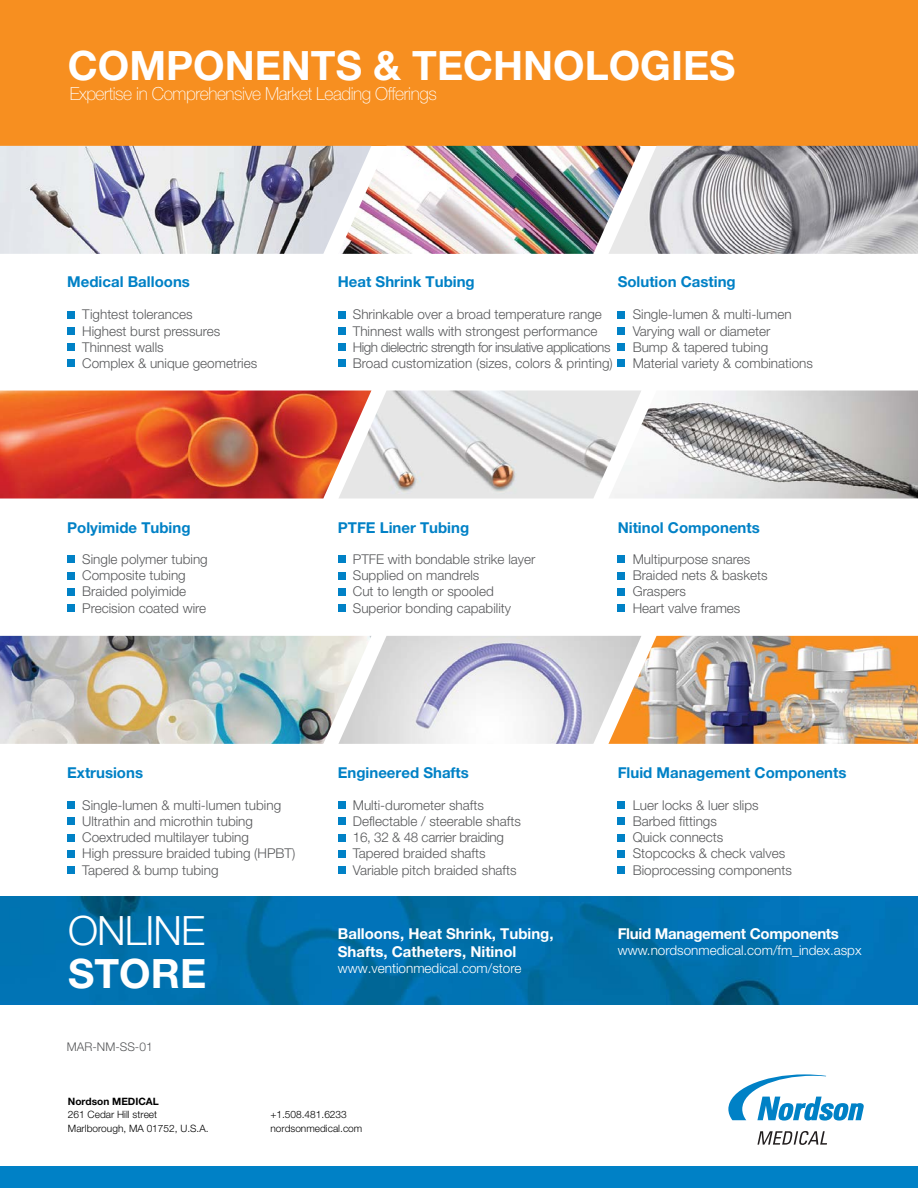
<style>
.page{position:relative;width:918px;height:1188px;background:#fff}
.page>*{position:absolute;margin:0;border:0;box-sizing:border-box;transform-origin:0 0}
.t1{font:700 40.5px "Helvetica Neue LT Std";color:#fff}
.t2{font:300 40.5px "Helvetica Neue LT Std";letter-spacing:-.025em;color:#fff}
.t3{font:100 18px "Helvetica Neue LT Std";letter-spacing:-.025em;color:#fff}
.t4{font:700 15px "Helvetica Neue LT Std";color:#0081c6}
.t5{font:700 15px/18px "Helvetica Neue LT Std";color:#fff}
.t6{font:700 15px "Helvetica Neue LT Std";letter-spacing:-.02em;color:#fff}
.t7{font:300 13.5px/16.2px "Helvetica Neue LT Std";color:#58595b}
.t8{font:300 13.5px "Helvetica Neue LT Std";color:#fff}
.t9{font:300 12px "Helvetica Neue LT Std";color:#58595b}
.t10{font:300 10.2px/13.5px "Helvetica Neue LT Std";color:#010101}
.t11{font:700 10.2px "Helvetica Neue LT Std";color:#010101}
</style>
<div class="page">
<img style="left:0;top:897px;width:918px;height:108px">
<div style="left:0;top:0;width:918px;height:146px;background:#f78f20"></div>
<div style="left:618px;top:344px;width:7px;height:7px;background:#0081c6"></div>
<div style="left:618px;top:360px;width:7px;height:7px;background:#0081c6"></div>
<div style="left:618px;top:327px;width:7px;height:8px;background:#0081c6"></div>
<div style="left:618px;top:311px;width:7px;height:8px;background:#0081c6"></div>
<div style="left:618px;top:834px;width:7px;height:7px;background:#0081c6"></div>
<div style="left:618px;top:866px;width:7px;height:8px;background:#0081c6"></div>
<div style="left:618px;top:850px;width:7px;height:8px;background:#0081c6"></div>
<div style="left:618px;top:818px;width:7px;height:7px;background:#0081c6"></div>
<div style="left:618px;top:802px;width:7px;height:7px;background:#0081c6"></div>
<div style="left:338px;top:834px;width:7px;height:7px;background:#0081c6"></div>
<div style="left:338px;top:866px;width:7px;height:8px;background:#0081c6"></div>
<div style="left:338px;top:850px;width:7px;height:8px;background:#0081c6"></div>
<div style="left:338px;top:818px;width:7px;height:7px;background:#0081c6"></div>
<div style="left:338px;top:802px;width:7px;height:7px;background:#0081c6"></div>
<div style="left:618px;top:588px;width:7px;height:7px;background:#0081c6"></div>
<div style="left:618px;top:604px;width:7px;height:8px;background:#0081c6"></div>
<div style="left:618px;top:572px;width:7px;height:7px;background:#0081c6"></div>
<div style="left:618px;top:556px;width:7px;height:7px;background:#0081c6"></div>
<div style="left:338px;top:344px;width:7px;height:7px;background:#0081c6"></div>
<div style="left:338px;top:360px;width:7px;height:7px;background:#0081c6"></div>
<div style="left:338px;top:327px;width:7px;height:8px;background:#0081c6"></div>
<div style="left:338px;top:311px;width:7px;height:8px;background:#0081c6"></div>
<div style="left:67px;top:344px;width:8px;height:7px;background:#0081c6"></div>
<div style="left:67px;top:360px;width:8px;height:7px;background:#0081c6"></div>
<div style="left:67px;top:327px;width:8px;height:8px;background:#0081c6"></div>
<div style="left:67px;top:311px;width:8px;height:8px;background:#0081c6"></div>
<div style="left:67px;top:834px;width:8px;height:7px;background:#0081c6"></div>
<div style="left:67px;top:866px;width:8px;height:8px;background:#0081c6"></div>
<div style="left:67px;top:850px;width:8px;height:8px;background:#0081c6"></div>
<div style="left:67px;top:818px;width:8px;height:7px;background:#0081c6"></div>
<div style="left:67px;top:802px;width:8px;height:7px;background:#0081c6"></div>
<div style="left:338px;top:588px;width:7px;height:7px;background:#0081c6"></div>
<div style="left:338px;top:556px;width:7px;height:7px;background:#0081c6"></div>
<div style="left:67px;top:588px;width:8px;height:7px;background:#0081c6"></div>
<div style="left:338px;top:604px;width:7px;height:8px;background:#0081c6"></div>
<div style="left:67px;top:604px;width:8px;height:8px;background:#0081c6"></div>
<div style="left:338px;top:572px;width:7px;height:7px;background:#0081c6"></div>
<div style="left:67px;top:572px;width:8px;height:7px;background:#0081c6"></div>
<div style="left:67px;top:556px;width:8px;height:7px;background:#0081c6"></div>
<svg style="left:757px;top:1131px;width:70px;height:14px"></svg>
<svg style="left:728px;top:1074px;width:136px;height:47px"></svg>
<div style="left:0;top:1166px;width:918px;height:22px;background:#0081c6"></div>
<img style="left:0;top:636px;width:338px;height:108px">
<img style="left:641px;top:636px;width:277px;height:108px">
<img style="left:338px;top:636px;width:303px;height:108px">
<img style="left:0;top:391px;width:338px;height:108px">
<img style="left:641px;top:391px;width:277px;height:108px">
<img style="left:338px;top:391px;width:303px;height:108px">
<img style="left:0;top:146px;width:338px;height:108px">
<img style="left:641px;top:146px;width:277px;height:108px">
<img style="left:338px;top:146px;width:303px;height:108px">
<h1 class="t1" style="left:68px;top:40px;width:669px">COMPONENTS &amp; TECHNOLOGIES</h1>
<h2 class="t3" style="left:70px;top:83px;width:369px">Expertise in Comprehensive Market Leading Offerings</h2>
<p class="t4" style="left:67px;top:273px;width:124px">Medical Balloons</p>
<p class="t4" style="left:338px;top:273px;width:138px">Heat Shrink Tubing</p>
<p class="t4" style="left:618px;top:273px;width:120px">Solution Casting</p>
<p class="t7" style="left:82px;top:306px;width:177px">Tightest tolerances<br>Highest burst pressures<br>Thinnest walls<br>Complex &amp; unique geometries</p>
<p class="t7" style="left:353px;top:306px;width:262px">Shrinkable over a broad temperature range Thinnest walls with strongest performance High dielectric strength for insulative applications Broad customization (sizes, colors &amp; printing)</p>
<p class="t7" style="left:633px;top:306px;width:182px">Single-lumen &amp; multi-lumen<br>Varying wall or diameter<br>Bump &amp; tapered tubing<br>Material variety &amp; combinations</p>
<p class="t4" style="left:67px;top:518px;width:125px">Polyimide Tubing</p>
<p class="t4" style="left:338px;top:518px;width:133px">PTFE Liner Tubing</p>
<p class="t4" style="left:618px;top:518px;width:144px">Nitinol Components</p>
<p class="t7" style="left:82px;top:551px;width:127px">Single polymer tubing<br>Composite tubing<br>Braided polyimide<br>Precision coated wire</p>
<p class="t7" style="left:353px;top:551px;width:184px">PTFE with bondable strike layer<br>Supplied on mandrels<br>Cut to length or spooled<br>Superior bonding capability</p>
<p class="t7" style="left:633px;top:551px;width:137px">Multipurpose snares<br>Braided nets &amp; baskets<br>Graspers<br>Heart valve frames</p>
<p class="t4" style="left:67px;top:763px;width:77px">Extrusions</p>
<p class="t7" style="left:82px;top:797px;width:215px">Single-lumen &amp; multi-lumen tubing<br>Ultrathin and microthin tubing<br>Coextruded multilayer tubing<br>High pressure braided tubing (HPBT)<br>Tapered &amp; bump tubing</p>
<h1 class="t2" style="left:68px;top:906px;width:138px">ONLINE</h1>
<h1 class="t1" style="left:68px;top:949px;width:140px">STORE</h1>
<p class="t9" style="left:67px;top:1040px;width:87px">MAR-NM-SS-01</p>
<p class="t4" style="left:338px;top:763px;width:133px">Engineered Shafts</p>
<p class="t7" style="left:353px;top:797px;width:170px">Multi-durometer shafts<br>Deflectable / steerable shafts<br>16, 32 &amp; 48 carrier braiding<br>Tapered braided shafts<br>Variable pitch braided shafts</p>
<p class="t5" style="left:338px;top:924px;width:217px">Balloons, Heat Shrink, Tubing,<br>Shafts, Catheters, Nitinol</p>
<p class="t8" style="left:338px;top:960px;width:185px">www.ventionmedical.com/store</p>
<p class="t4" style="left:618px;top:763px;width:230px">Fluid Management Components</p>
<p class="t7" style="left:633px;top:797px;width:161px">Luer locks &amp; luer slips<br>Barbed fittings<br>Quick connects<br>Stopcocks &amp; check valves<br>Bioprocessing components</p>
<p class="t6" style="left:618px;top:925px;width:223px">Fluid Management Components</p>
<p class="t8" style="left:618px;top:942px;width:245px">www.nordsonmedical.com/fm_index.aspx</p>
<p class="t11" style="left:68px;top:1095px;width:92px">Nordson MEDICAL</p>
<p class="t10" style="left:68px;top:1107px;width:142px">261 Cedar Hill street<br>Marlborough, MA 01752, U.S.A.</p>
<p class="t10" style="left:270px;top:1107px;width:93px">+1.508.481.6233 nordsonmedical.com</p>
</div>
